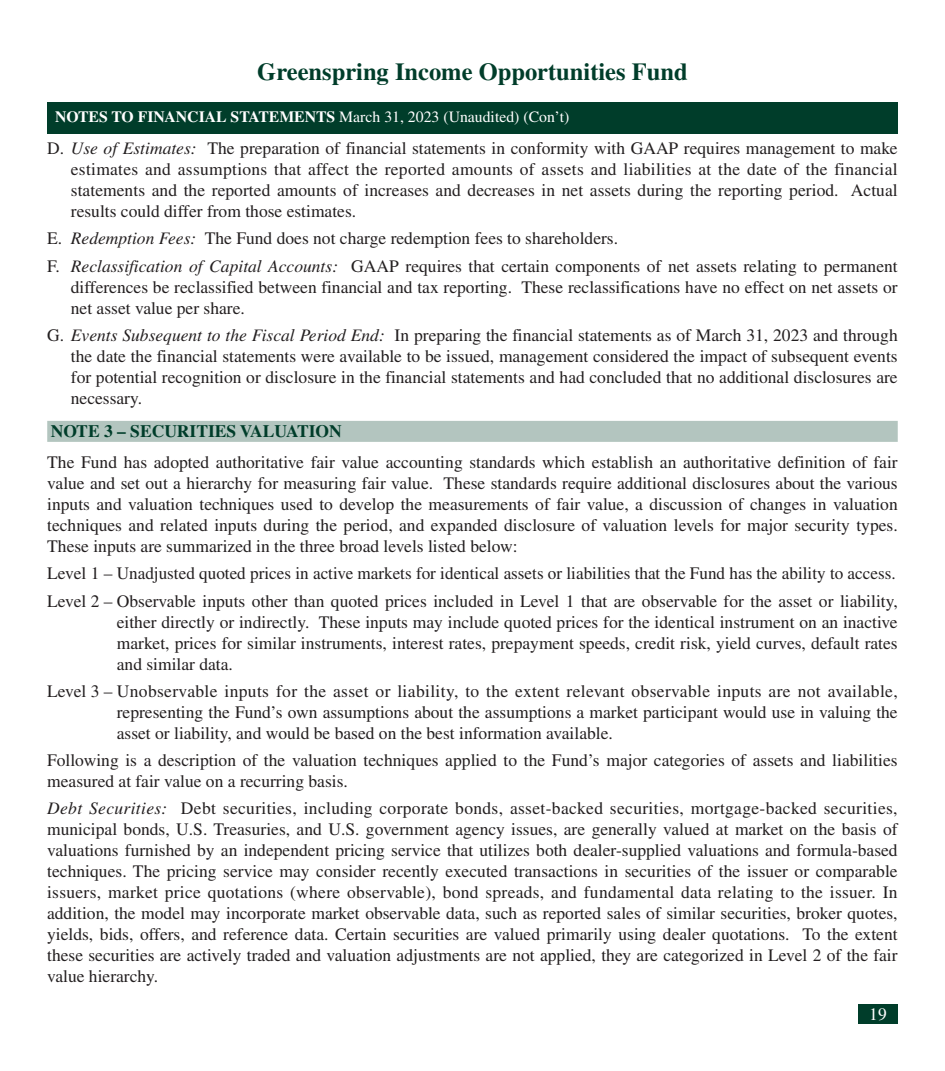
<style>
.page{position:relative;width:945px;height:1071px;background:#fff}
.page>*{position:absolute;margin:0;border:0;box-sizing:border-box;transform-origin:0 0}
.t1{font:700 24.5px "Times";color:#003d2a}
.t2{font:17.5px/21px "Times";color:#231f20;text-align:justify}
.t3{font:700 17.5px "Times";color:#003d2a}
.t4{font:17.5px "Times";color:#fff}
.t5{font:15.75px "Times";color:#fff}
.s1{font-weight:700}
.s2{font-style:italic}
</style>
<div class="page">
<div style="left:858px;top:1004px;width:40px;height:20px;background:#003d2a"></div>
<div style="left:47px;top:102px;width:851px;height:32px;background:#003d2a"></div>
<div style="left:47px;top:421px;width:851px;height:21px;background:#b3c5bf"></div>
<h1 class="t1" style="left:257px;top:64px;width:432px">Greenspring Income Opportunities Fund</h1>
<p class="t5" style="left:55px;top:111px;width:516px"><span class="s1">NOTES TO FINANCIAL STATEMENTS</span> March 31, 2023 (Unaudited) (Con’t)</p>
<p class="t2" style="left:71px;top:139px;width:828px;text-indent:-24px">D. <span class="s2">Use of Estimates:</span> The preparation of financial statements in conformity with GAAP requires management to make estimates and assumptions that affect the reported amounts of assets and liabilities at the date of the financial statements and the reported amounts of increases and decreases in net assets during the reporting period. Actual results could differ from those estimates.</p>
<p class="t2" style="left:47px;top:227px;width:852px;line-height:27.3px">E. <span class="s2">Redemption Fees:</span> The Fund does not charge redemption fees to shareholders.<br>F. <span class="s2">Reclassification of Capital Accounts:</span> GAAP requires that certain components of net assets relating to permanent</p>
<p class="t2" style="left:71px;top:278px;width:828px">differences be reclassified between financial and tax reporting. These reclassifications have no effect on net assets or net asset value per share.</p>
<p class="t2" style="left:71px;top:326px;width:828px;text-indent:-24px">G. <span class="s2">Events Subsequent to the Fiscal Period End:</span> In preparing the financial statements as of March 31, 2023 and through the date the financial statements were available to be issued, management considered the impact of subsequent events for potential recognition or disclosure in the financial statements and had concluded that no additional disclosures are necessary.</p>
<p class="t3" style="left:51px;top:426px;width:292px">NOTE 3 – SECURITIES VALUATION</p>
<p class="t2" style="left:47px;top:453px;width:852px">The Fund has adopted authoritative fair value accounting standards which establish an authoritative definition of fair value and set out a hierarchy for measuring fair value. These standards require additional disclosures about the various inputs and valuation techniques used to develop the measurements of fair value, a discussion of changes in valuation techniques and related inputs during the period, and expanded disclosure of valuation levels for major security types.<br>These inputs are summarized in the three broad levels listed below:</p>
<p class="t2" style="left:47px;top:561px;width:852px;line-height:27.3px">Level 1 – Unadjusted quoted prices in active markets for identical assets or liabilities that the Fund has the ability to access.<br>Level 2 – Observable inputs other than quoted prices included in Level 1 that are observable for the asset or liability,</p>
<p class="t2" style="left:117px;top:613px;width:782px">either directly or indirectly. These inputs may include quoted prices for the identical instrument on an inactive market, prices for similar instruments, interest rates, prepayment speeds, credit risk, yield curves, default rates and similar data.</p>
<p class="t2" style="left:117px;top:682px;width:782px;text-indent:-70px">Level 3 – Unobservable inputs for the asset or liability, to the extent relevant observable inputs are not available, representing the Fund’s own assumptions about the assumptions a market participant would use in valuing the asset or liability, and would be based on the best information available.</p>
<p class="t2" style="left:47px;top:752px;width:852px">Following is a description of the valuation techniques applied to the Fund’s major categories of assets and liabilities measured at fair value on a recurring basis.</p>
<p class="t2" style="left:47px;top:800px;width:852px"><span class="s2">Debt Securities:</span> Debt securities, including corporate bonds, asset-backed securities, mortgage-backed securities, municipal bonds, U.S. Treasuries, and U.S. government agency issues, are generally valued at market on the basis of valuations furnished by an independent pricing service that utilizes both dealer-supplied valuations and formula-based techniques. The pricing service may consider recently executed transactions in securities of the issuer or comparable issuers, market price quotations (where observable), bond spreads, and fundamental data relating to the issuer. In addition, the model may incorporate market observable data, such as reported sales of similar securities, broker quotes, yields, bids, offers, and reference data. Certain securities are valued primarily using dealer quotations. To the extent these securities are actively traded and valuation adjustments are not applied, they are categorized in Level 2 of the fair value hierarchy.</p>
<p class="t4" style="left:869px;top:1008px;width:19px">19</p>
</div>
